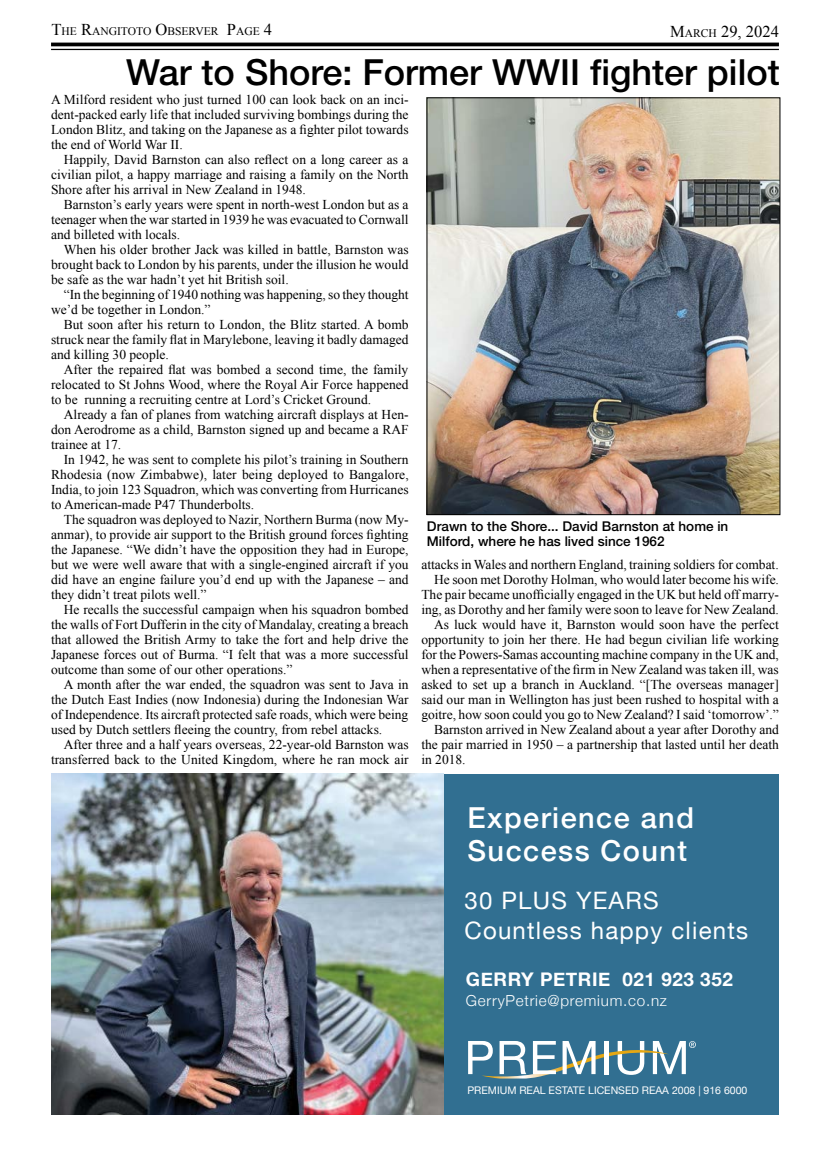
<style>
.page{position:relative;width:830px;height:1157px;background:#fff}
.page>*{position:absolute;margin:0;border:0;box-sizing:border-box;transform-origin:0 0}
.t1{font:500 36px "Helvetica Neue LT Std";color:#000}
.t2{font:500 28.8px/33px "Helvetica Neue";letter-spacing:.05em;color:#fff}
.t3{font:24px/30px "Helvetica Neue";letter-spacing:.05em;color:#fff}
.t4{font:700 18.75px "Helvetica Neue";letter-spacing:.03em;color:#fff}
.t5{font:16.5px "Times New Roman";color:#000}
.t6{font:300 15.15px "Helvetica Neue";letter-spacing:.05em;color:#fff}
.t7{font:13.5px/15px "Times New Roman";color:#000;text-align:justify}
.t8{font:500 13.5px/15px "Helvetica Neue LT Std";color:#000}
.t9{font:11.55px "Times New Roman";color:#000}
.t10{font:10.5px "Helvetica Neue";color:#fff}
.s1{font-size:16.5px}
.s2{font-size:11.55px}
</style>
<div class="page">
<hr style="left:51px;top:43px;width:727px;height:3px;background:#000">
<hr style="left:51px;top:49px;width:727px;height:1px;background:#000">
<div style="left:51px;top:774px;width:727px;height:340px;background:#316f91"></div>
<img style="left:51px;top:774px;width:392px;height:340px">
<svg style="left:468px;top:1041px;width:227px;height:38px"></svg>
<hr style="left:604px;top:1041px;width:4px;height:33px;background:#fff">
<img style="left:428px;top:99px;width:350px;height:414px">
<div style="left:426px;top:97px;width:354px;height:418px;border:1px solid #000"></div>
<p class="t9" style="left:51px;top:23px;width:222px"><span class="s1">T</span>HE <span class="s1">R</span>ANGITOTO <span class="s1">O</span>BSERVER <span class="s1">P</span>AGE <span class="s1">4</span></p>
<p class="t5" style="left:669px;top:20px;width:110px">M<span class="s2">ARCH</span> 29, 2024</p>
<h1 class="t1" style="left:126px;top:50px;width:654px">War to Shore: Former WWII fighter pilot</h1>
<p class="t7" style="left:51px;top:91px;width:359px">A Milford resident who just turned 100 can look back on an inci&shy;dent-packed early life that included surviving bombings during the London Blitz, and taking on the Japanese as a fighter pilot towards the end of World War II.</p>
<p class="t7" style="left:51px;top:151px;width:359px;text-indent:13px">Happily, David Barnston can also reflect on a long career as a civilian pilot, a happy marriage and raising a family on the North Shore after his arrival in New Zealand in 1948.</p>
<p class="t7" style="left:51px;top:196px;width:359px;text-indent:13px">Barnston’s early years were spent in north-west London but as a teenager when the war started in 1939 he was evacuated to Cornwall and billeted with locals.</p>
<p class="t7" style="left:51px;top:241px;width:359px;text-indent:13px">When his older brother Jack was killed in battle, Barnston was brought back to London by his parents, under the illusion he would be safe as the war hadn’t yet hit British soil.</p>
<p class="t7" style="left:51px;top:286px;width:359px;text-indent:13px">“In the beginning of 1940 nothing was happening, so they thought we’d be together in London.”</p>
<p class="t7" style="left:51px;top:316px;width:359px;text-indent:13px">But soon after his return to London, the Blitz started. A bomb struck near the family flat in Marylebone, leaving it badly damaged and killing 30 people.</p>
<p class="t7" style="left:51px;top:361px;width:359px;text-indent:13px">After the repaired flat was bombed a second time, the family relocated to St Johns Wood, where the Royal Air Force happened to be running a recruiting centre at Lord’s Cricket Ground.</p>
<p class="t7" style="left:51px;top:406px;width:359px;text-indent:13px">Already a fan of planes from watching aircraft displays at Hen&shy;don Aerodrome as a child, Barnston signed up and became a RAF trainee at 17.</p>
<p class="t7" style="left:51px;top:451px;width:359px;text-indent:13px">In 1942, he was sent to complete his pilot’s training in Southern Rhodesia (now Zimbabwe), later being deployed to Bangalore, India, to join 123 Squadron, which was converting from Hurricanes to American-made P47 Thunderbolts.</p>
<p class="t7" style="left:51px;top:511px;width:359px;text-indent:13px">The squadron was deployed to Nazir, Northern Burma (now My&shy;anmar), to provide air support to the British ground forces fighting the Japanese. “We didn’t have the opposition they had in Europe, but we were well aware that with a single-engined aircraft if you did have an engine failure you’d end up with the Japanese – and they didn’t treat pilots well.”</p>
<p class="t7" style="left:51px;top:601px;width:359px;text-indent:13px">He recalls the successful campaign when his squadron bombed the walls of Fort Dufferin in the city of Mandalay, creating a breach that allowed the British Army to take the fort and help drive the Japanese forces out of Burma. “I felt that was a more successful outcome than some of our other operations.”</p>
<p class="t7" style="left:51px;top:676px;width:359px;text-indent:13px">A month after the war ended, the squadron was sent to Java in the Dutch East Indies (now Indonesia) during the Indonesian War of Independence. Its aircraft protected safe roads, which were being used by Dutch settlers fleeing the country, from rebel attacks.</p>
<p class="t7" style="left:51px;top:736px;width:359px;text-align:right">After three and a half years overseas, 22-year-old Barnston was transferred back to the United Kingdom, where he ran mock air</p>
<p class="t8" style="left:427px;top:519px;width:303px">Drawn to the Shore... David Barnston at home in<br>Milford, where he has lived since 1962</p>
<p class="t7" style="left:421px;top:556px;width:358px">attacks in Wales and northern England, training soldiers for combat.</p>
<p class="t7" style="left:434px;top:571px;width:346px">He soon met Dorothy Holman, who would later become his wife.</p>
<p class="t7" style="left:421px;top:586px;width:359px">The pair became unofficially engaged in the UK but held off marry-</p>
<p class="t7" style="left:421px;top:601px;width:359px">ing, as Dorothy and her family were soon to leave for New Zealand.</p>
<p class="t7" style="left:434px;top:616px;width:346px">As luck would have it, Barnston would soon have the perfect</p>
<p class="t7" style="left:421px;top:631px;width:359px">opportunity to join her there. He had begun civilian life working</p>
<p class="t7" style="left:421px;top:646px;width:359px">for the Powers-Samas accounting machine company in the UK and,</p>
<p class="t7" style="left:421px;top:661px;width:359px">when a representative of the firm in New Zealand was taken ill, was</p>
<p class="t7" style="left:421px;top:676px;width:359px">asked to set up a branch in Auckland. “[The overseas manager]</p>
<p class="t7" style="left:421px;top:691px;width:359px">said our man in Wellington has just been rushed to hospital with a</p>
<p class="t7" style="left:421px;top:706px;width:359px">goitre, how soon could you go to New Zealand? I said ‘tomorrow’.”</p>
<p class="t7" style="left:434px;top:721px;width:346px">Barnston arrived in New Zealand about a year after Dorothy and</p>
<p class="t7" style="left:421px;top:736px;width:359px">the pair married in 1950 – a partnership that lasted until her death</p>
<p class="t7" style="left:421px;top:751px;width:46px">in 2018.</p>
<h2 class="t2" style="left:467px;top:798px;width:228px">Experience and<br>Success Count</h2>
<h3 class="t3" style="left:464px;top:886px;width:285px">30 PLUS YEARS<br>Countless happy clients</h3>
<h3 class="t4" style="left:465px;top:965px;width:268px">GERRY PETRIE 021 923 352</h3>
<p class="t6" style="left:465px;top:988px;width:202px">GerryPetrie@premium.co.nz</p>
<p class="t10" style="left:467px;top:1083px;width:281px">PREMIUM REAL ESTATE LICENSED REAA 2008 | 916 6000</p>
</div>
